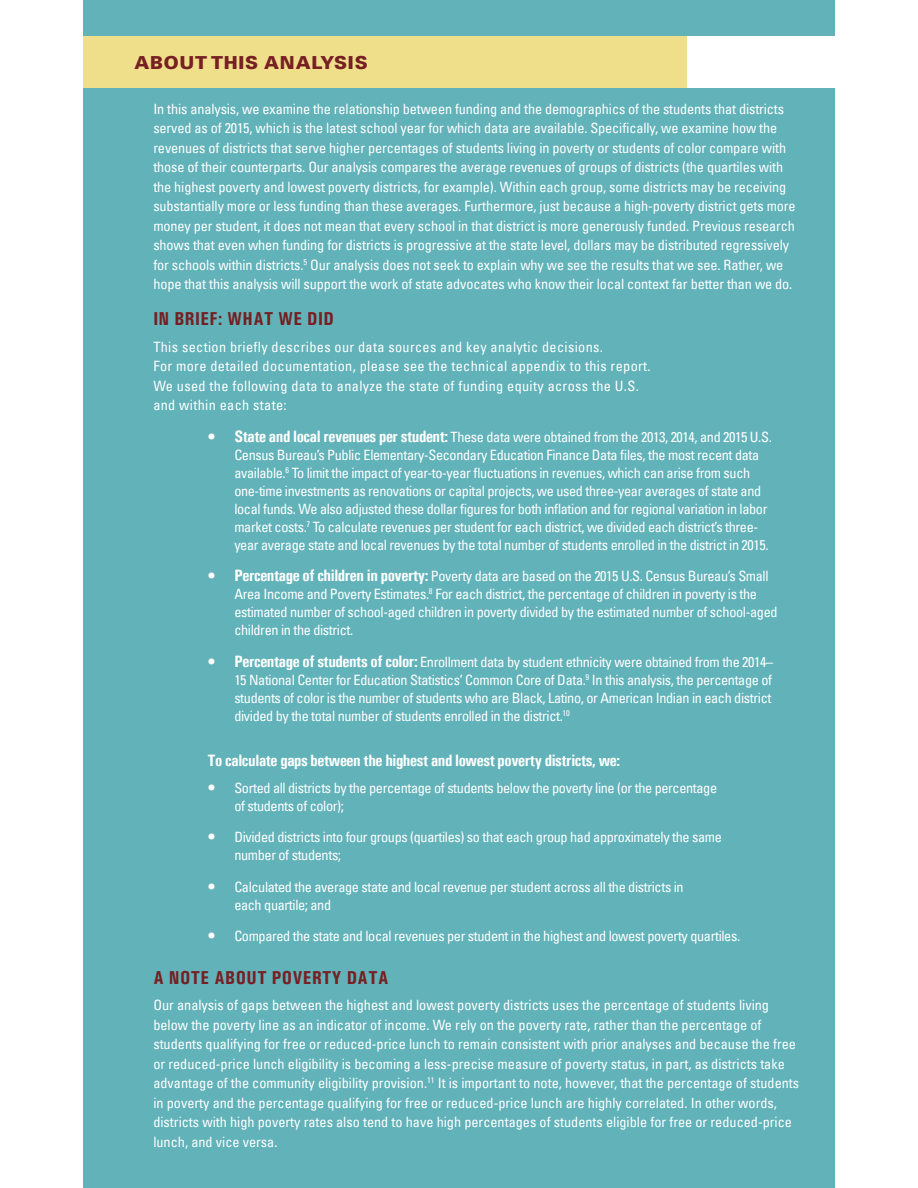
<style>
.page{position:relative;width:918px;height:1188px;background:#fff}
.page>*{position:absolute;margin:0;border:0;box-sizing:border-box;transform-origin:0 0}
.t1{font:700 condensed 18.75px "Univers";letter-spacing:.025em;color:#762023}
.Sidebar_HEAD{font:900 18px "Univers LT";letter-spacing:.04em;color:#762023}
.BULLET_TEXT_kl{font:700 condensed 16.5px "Univers";letter-spacing:-.025em;color:#fff}
.Side_Bar_Text{font:condensed 14.25px/19.5px "Univers LT";letter-spacing:-.01em;color:#fff}
.Side_Bar_Text-2{font:condensed 14.25px/19.5px "Univers LT";letter-spacing:.025em;color:#fff}
.s1{font-family:"Giovanni";font-weight:700;font-stretch:normal;font-size:16.5px}
.s2{font-family:"Univers";font-weight:700;font-size:16.5px}
</style>
<div class="page">
<div style="left:83px;top:0;width:752px;height:1188px;background:#61b2b9"></div>
<div style="left:83px;top:36px;width:604px;height:52px;background:#f0df8a"></div>
<div style="left:687px;top:36px;width:148px;height:52px;background:#fff"></div>
<p class="Sidebar_HEAD" style="left:134px;top:52px;width:235px">ABOUT THIS ANALYSIS</p>
<p class="Side_Bar_Text" style="left:153px;top:99px;width:644px">In this analysis, we examine the relationship between funding and the demographics of the students that districts served as of 2015, which is the latest school year for which data are available. Specifically, we examine how the revenues of districts that serve higher percentages of students living in poverty or students of color compare with those of their counterparts. Our analysis compares the average revenues of groups of districts (the quartiles with the highest poverty and lowest poverty districts, for example). Within each group, some districts may be receiving substantially more or less funding than these averages. Furthermore, just because a high-poverty district gets more money per student, it does not mean that every school in that district is more generously funded. Previous research shows that even when funding for districts is progressive at the state level, dollars may be distributed regressively for schools within districts.<sup>5</sup> Our analysis does not seek to explain why we see the results that we see. Rather, we hope that this analysis will support the work of state advocates who know their local context far better than we do.</p>
<p class="t1" style="left:153px;top:308px;width:182px">IN BRIEF: WHAT WE DID</p>
<p class="Side_Bar_Text-2" style="left:153px;top:337px;width:499px">This section briefly describes our data sources and key analytic decisions.<br>For more detailed documentation, please see the technical appendix to this report.</p>
<p class="Side_Bar_Text-2" style="left:153px;top:376px;width:487px">We used the following data to analyze the state of funding equity across the U.S. and within each state:</p>
<p class="Side_Bar_Text" style="left:234px;top:427px;width:539px;line-height:18px;text-indent:-27px"><span class="s1">•</span> <span class="s2">State and local revenues per student:</span> These data were obtained from the 2013, 2014, and 2015 U.S.<br>Census Bureau’s Public Elementary-Secondary Education Finance Data files, the most recent data available.<sup>6</sup> To limit the impact of year-to-year fluctuations in revenues, which can arise from such one-time investments as renovations or capital projects, we used three-year averages of state and local funds. We also adjusted these dollar figures for both inflation and for regional variation in labor market costs.<sup>7</sup> To calculate revenues per student for each district, we divided each district’s three&shy;year average state and local revenues by the total number of students enrolled in the district in 2015.</p>
<p class="Side_Bar_Text" style="left:234px;top:567px;width:545px;line-height:18px;text-indent:-27px"><span class="s1">•</span> <span class="s2">Percentage of children in poverty:</span> Poverty data are based on the 2015 U.S. Census Bureau’s Small Area Income and Poverty Estimates.<sup>8</sup> For each district, the percentage of children in poverty is the estimated number of school-aged children in poverty divided by the estimated number of school-aged children in the district.</p>
<p class="Side_Bar_Text" style="left:234px;top:652px;width:540px;line-height:18px;text-indent:-27px"><span class="s1">•</span> <span class="s2">Percentage of students of color:</span> Enrollment data by student ethnicity were obtained from the 2014– 15 National Center for Education Statistics’ Common Core of Data.<sup>9</sup> In this analysis, the percentage of students of color is the number of students who are Black, Latino, or American Indian in each district divided by the total number of students enrolled in the district.<sup>10</sup></p>
<p class="BULLET_TEXT_kl" style="left:207px;top:750px;width:414px">To calculate gaps between the highest and lowest poverty districts, we:</p>
<p class="Side_Bar_Text" style="left:234px;top:778px;width:484px;line-height:18px;text-indent:-27px"><span class="s1">•</span> Sorted all districts by the percentage of students below the poverty line (or the percentage of students of color);</p>
<p class="Side_Bar_Text" style="left:234px;top:828px;width:489px;line-height:18px;text-indent:-27px"><span class="s1">•</span> Divided districts into four groups (quartiles) so that each group had approximately the same number of students;</p>
<p class="Side_Bar_Text" style="left:234px;top:877px;width:451px;line-height:18px;text-indent:-27px"><span class="s1">•</span> Calculated the average state and local revenue per student across all the districts in each quartile; and</p>
<p class="Side_Bar_Text" style="left:207px;top:926px;width:534px"><span class="s1">•</span> Compared the state and local revenues per student in the highest and lowest poverty quartiles.</p>
<p class="t1" style="left:153px;top:966px;width:237px">A NOTE ABOUT POVERTY DATA</p>
<p class="Side_Bar_Text" style="left:153px;top:995px;width:647px">Our analysis of gaps between the highest and lowest poverty districts uses the percentage of students living below the poverty line as an indicator of income. We rely on the poverty rate, rather than the percentage of students qualifying for free or reduced-price lunch to remain consistent with prior analyses and because the free or reduced-price lunch eligibility is becoming a less-precise measure of poverty status, in part, as districts take advantage of the community eligibility provision.<sup>11</sup> It is important to note, however, that the percentage of students in poverty and the percentage qualifying for free or reduced-price lunch are highly correlated. In other words, districts with high poverty rates also tend to have high percentages of students eligible for free or reduced-price lunch, and vice versa.</p>
</div>
